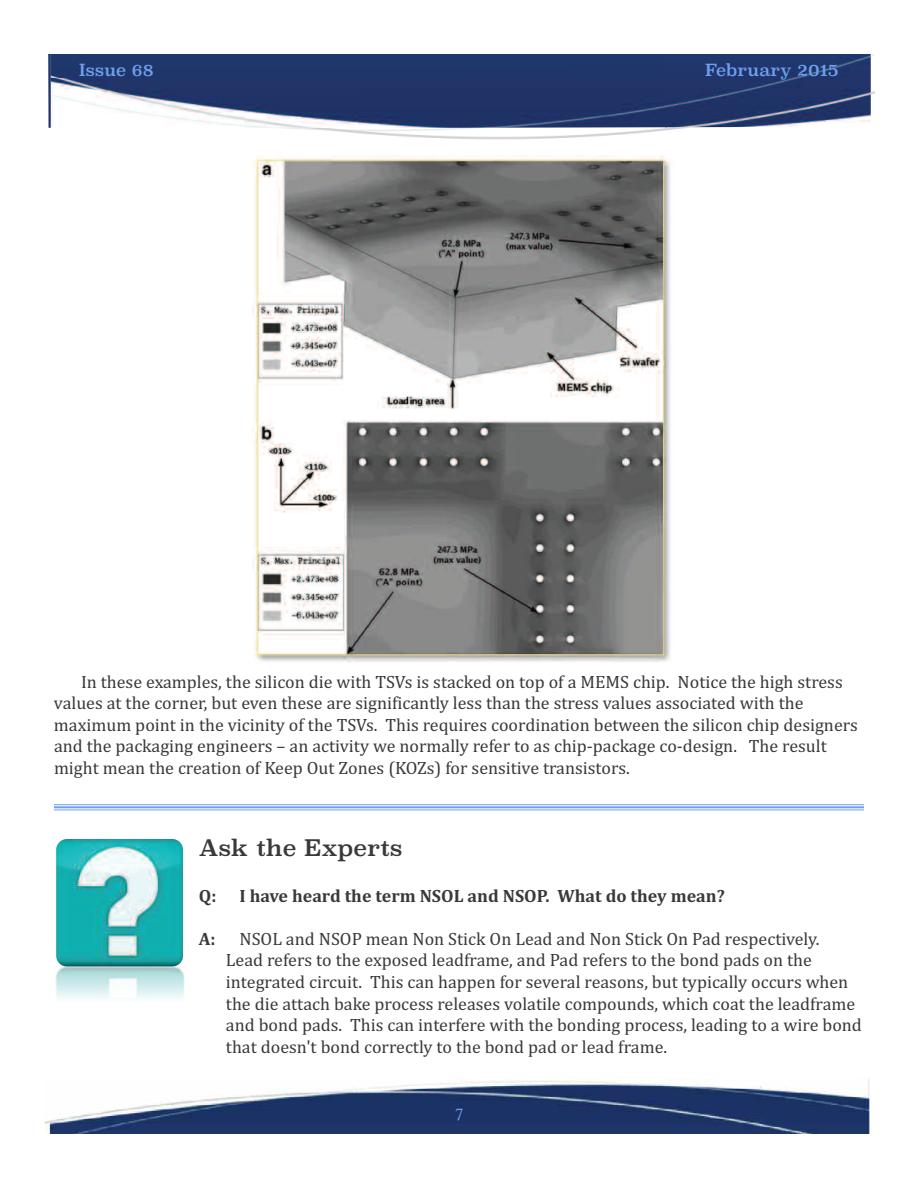
<style>
.page{position:relative;width:918px;height:1188px;background:#fff}
.page>*{position:absolute;margin:0;border:0;box-sizing:border-box;transform-origin:0 0}
.t1{font:22.5px "Superclarendon";color:#39383a}
.t2{font:18px/21.6px "Cambria";color:#39383a}
.t3{font:700 18px "Cambria";color:#39383a}
.t4{font:16.5px "Superclarendon";color:#6fa0ef}
.t5{font:16.5px "Calisto";color:#6fa0ef}
</style>
<div class="page">
<img style="left:48px;top:54px;width:775px;height:74px">
<img style="left:823px;top:54px;width:52px;height:68px">
<img style="left:51px;top:126px;width:772px;height:14px">
<img style="left:45px;top:1078px;width:825px;height:56px">
<img style="left:55px;top:966px;width:130px;height:33px">
<img style="left:56px;top:839px;width:127px;height:128px;border-radius:11px">
<hr style="left:54px;top:804px;width:810px;height:1px;background:#6fa0ef">
<hr style="left:54px;top:806px;width:810px;height:2px;background:#6fa0ef">
<hr style="left:54px;top:810px;width:810px;height:1px;background:#6fa0ef">
<img style="left:252px;top:156px;width:419px;height:507px">
<p class="t4" style="left:79px;top:59px;width:76px">Issue 68</p>
<p class="t4" style="left:705px;top:59px;width:135px">February 2015</p>
<p class="t2" style="left:54px;top:671px;width:805px;text-indent:27px">In these examples, the silicon die with TSVs is stacked on top of a MEMS chip. Notice the high stress values at the corner, but even these are significantly less than the stress values associated with the maximum point in the vicinity of the TSVs. This requires coordination between the silicon chip designers and the packaging engineers – an activity we normally refer to as chip-package co-design. The result might mean the creation of Keep Out Zones (KOZs) for sensitive transistors.</p>
<p class="t1" style="left:199px;top:833px;width:205px">Ask the Experts</p>
<p class="t3" style="left:199px;top:885px;width:19px">Q:</p>
<p class="t3" style="left:239px;top:885px;width:487px">I have heard the term NSOL and NSOP. What do they mean?</p>
<p class="t3" style="left:199px;top:928px;width:18px">A:</p>
<p class="t2" style="left:226px;top:928px;width:637px;text-indent:14px">NSOL and NSOP mean Non Stick On Lead and Non Stick On Pad respectively.<br>Lead refers to the exposed leadframe, and Pad refers to the bond pads on the integrated circuit. This can happen for several reasons, but typically occurs when the die attach bake process releases volatile compounds, which coat the leadframe and bond pads. This can interfere with the bonding process, leading to a wire bond that doesn't bond correctly to the bond pad or lead frame.</p>
<p class="t5" style="left:455px;top:1108px;width:10px">7</p>
</div>
